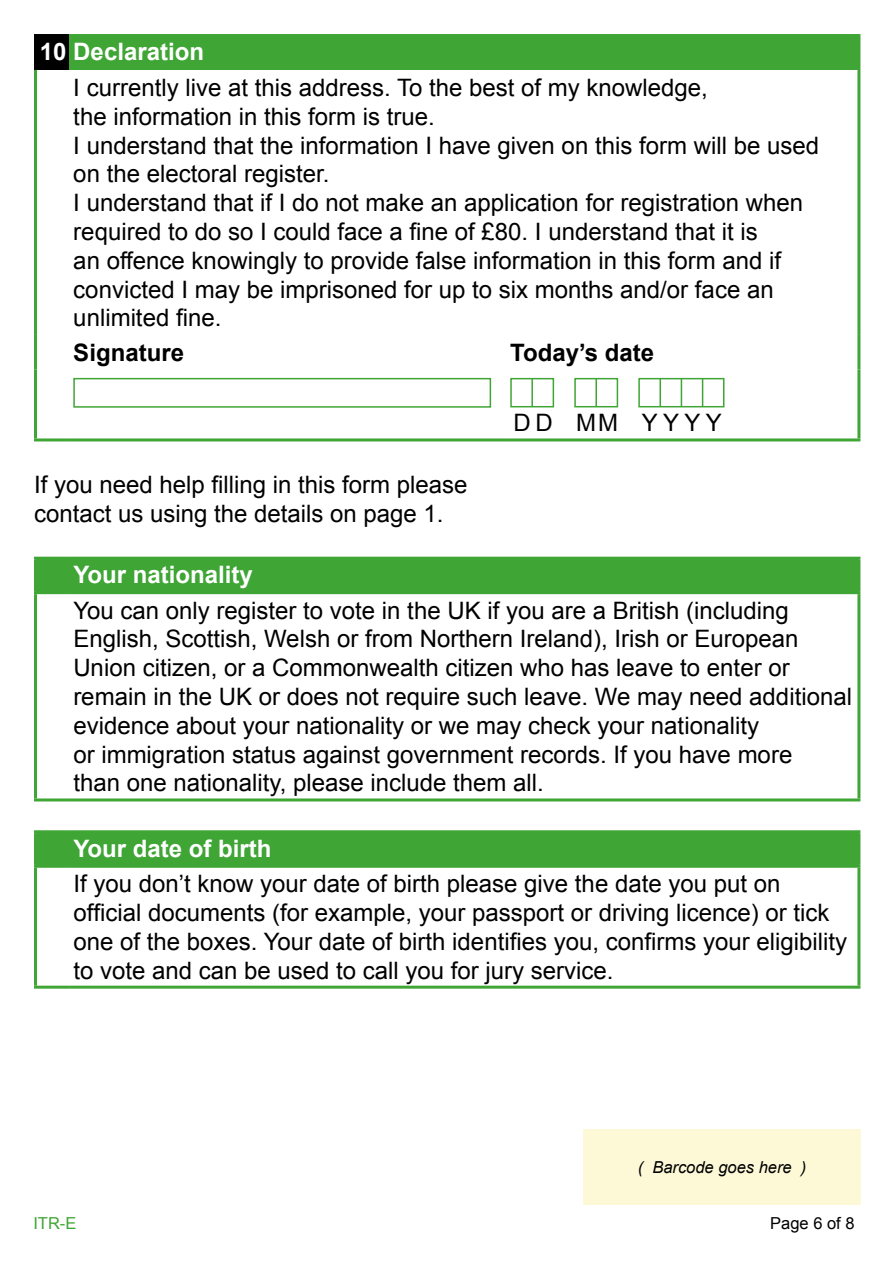
<style>
.page{position:relative;width:893px;height:1263px;background:#fff}
.page>*{position:absolute;margin:0;border:0;box-sizing:border-box;transform-origin:0 0}
.t1{font:24px/28.8px "Arial";color:#000}
.t2{font:700 24px "Arial";color:#fff}
.t3{font:700 24px "Arial";color:#000}
.t4{font:italic 16.5px "Arial";color:#000}
.t5{font:16.5px "Arial";color:#000}
.t6{font:16.5px "Arial";color:#3fa535}
</style>
<div class="page">
<div style="left:583px;top:1129px;width:278px;height:75px;background:#fdf9d7"></div>
<div style="left:36px;top:36px;width:33px;height:34px;background:#000"></div>
<div style="left:69px;top:36px;width:790px;height:34px;background:#3fa535"></div>
<hr style="left:34px;top:34px;width:35px;height:3px;background:#000">
<hr style="left:34px;top:37px;width:3px;height:33px;background:#000">
<hr style="left:69px;top:34px;width:437px;height:3px;background:#3fa535">
<hr style="left:506px;top:34px;width:354px;height:3px;background:#3fa535">
<hr style="left:857px;top:37px;width:3px;height:33px;background:#3fa535">
<hr style="left:34px;top:70px;width:3px;height:265px;background:#3fa535">
<hr style="left:857px;top:70px;width:3px;height:265px;background:#3fa535">
<hr style="left:34px;top:335px;width:3px;height:34px;background:#3fa535">
<hr style="left:857px;top:335px;width:3px;height:34px;background:#3fa535">
<hr style="left:34px;top:369px;width:3px;height:69px;background:#3fa535">
<hr style="left:857px;top:369px;width:3px;height:69px;background:#3fa535">
<hr style="left:34px;top:438px;width:35px;height:3px;background:#3fa535">
<hr style="left:69px;top:438px;width:437px;height:3px;background:#3fa535">
<hr style="left:506px;top:438px;width:354px;height:3px;background:#3fa535">
<div style="left:73px;top:378px;width:418px;height:30px;border:2px solid #3fa535"></div>
<div style="left:510px;top:378px;width:44px;height:29px;border:2px solid #3fa535"></div>
<div style="left:574px;top:378px;width:44px;height:29px;border:2px solid #3fa535"></div>
<div style="left:638px;top:378px;width:86px;height:29px;border:2px solid #3fa535"></div>
<hr style="left:531px;top:379px;width:2px;height:27px;background:#3fa535">
<hr style="left:595px;top:379px;width:2px;height:27px;background:#3fa535">
<hr style="left:659px;top:379px;width:2px;height:27px;background:#3fa535">
<svg style="left:681px;top:379px;width:1px;height:27px"></svg>
<svg style="left:702px;top:379px;width:1px;height:27px"></svg>
<div style="left:37px;top:560px;width:820px;height:31px;background:#3fa535"></div>
<hr style="left:34px;top:557px;width:35px;height:3px;background:#3fa535">
<hr style="left:34px;top:560px;width:3px;height:31px;background:#3fa535">
<hr style="left:69px;top:557px;width:791px;height:3px;background:#3fa535">
<hr style="left:857px;top:560px;width:3px;height:31px;background:#3fa535">
<hr style="left:34px;top:591px;width:35px;height:3px;background:#3fa535">
<hr style="left:34px;top:594px;width:3px;height:204px;background:#3fa535">
<hr style="left:69px;top:591px;width:791px;height:3px;background:#3fa535">
<hr style="left:857px;top:594px;width:3px;height:204px;background:#3fa535">
<hr style="left:34px;top:798px;width:35px;height:3px;background:#3fa535">
<hr style="left:69px;top:798px;width:791px;height:3px;background:#3fa535">
<div style="left:37px;top:833px;width:820px;height:32px;background:#3fa535"></div>
<hr style="left:34px;top:830px;width:35px;height:3px;background:#3fa535">
<hr style="left:34px;top:833px;width:3px;height:32px;background:#3fa535">
<hr style="left:69px;top:830px;width:791px;height:3px;background:#3fa535">
<hr style="left:857px;top:833px;width:3px;height:32px;background:#3fa535">
<hr style="left:34px;top:865px;width:35px;height:3px;background:#3fa535">
<hr style="left:34px;top:868px;width:3px;height:118px;background:#3fa535">
<hr style="left:69px;top:865px;width:791px;height:3px;background:#3fa535">
<hr style="left:857px;top:868px;width:3px;height:118px;background:#3fa535">
<hr style="left:34px;top:986px;width:35px;height:3px;background:#3fa535">
<hr style="left:69px;top:986px;width:791px;height:3px;background:#3fa535">
<p class="t2" style="left:40px;top:36px;width:166px">10 Declaration</p>
<p class="t1" style="left:73px;top:73px;width:747px">I currently live at this address. To the best of my knowledge,<br>the information in this form is true.<br>I understand that the information I have given on this form will be used on the electoral register.<br>I understand that if I do not make an application for registration when required to do so I could face a fine of £80. I understand that it is<br>an offence knowingly to provide false information in this form and if convicted I may be imprisoned for up to six months and/or face an unlimited fine.</p>
<p class="t3" style="left:73px;top:336px;width:112px">Signature</p>
<p class="t3" style="left:510px;top:336px;width:146px">Today’s date</p>
<p class="t1" style="left:514px;top:409px;width:210px">DD MM YYYY</p>
<p class="t1" style="left:34px;top:470px;width:435px">If you need help filling in this form please contact us using the details on page 1.</p>
<p class="t2" style="left:73px;top:559px;width:181px">Your nationality</p>
<p class="t1" style="left:73px;top:596px;width:780px">You can only register to vote in the UK if you are a British (including English, Scottish, Welsh or from Northern Ireland), Irish or European Union citizen, or a Commonwealth citizen who has leave to enter or remain in the UK or does not require such leave. We may need additional evidence about your nationality or we may check your nationality<br>or immigration status against government records. If you have more<br>than one nationality, please include them all.</p>
<p class="t2" style="left:73px;top:832px;width:200px">Your date of birth</p>
<p class="t1" style="left:73px;top:870px;width:775px">If you don’t know your date of birth please give the date you put on official documents (for example, your passport or driving licence) or tick one of the boxes. Your date of birth identifies you, confirms your eligibility to vote and can be used to call you for jury service.</p>
<p class="t4" style="left:638px;top:1156px;width:170px">( Barcode goes here )</p>
<p class="t6" style="left:33px;top:1212px;width:45px">ITR-E</p>
<p class="t5" style="left:770px;top:1212px;width:86px">Page 6 of 8</p>
</div>
